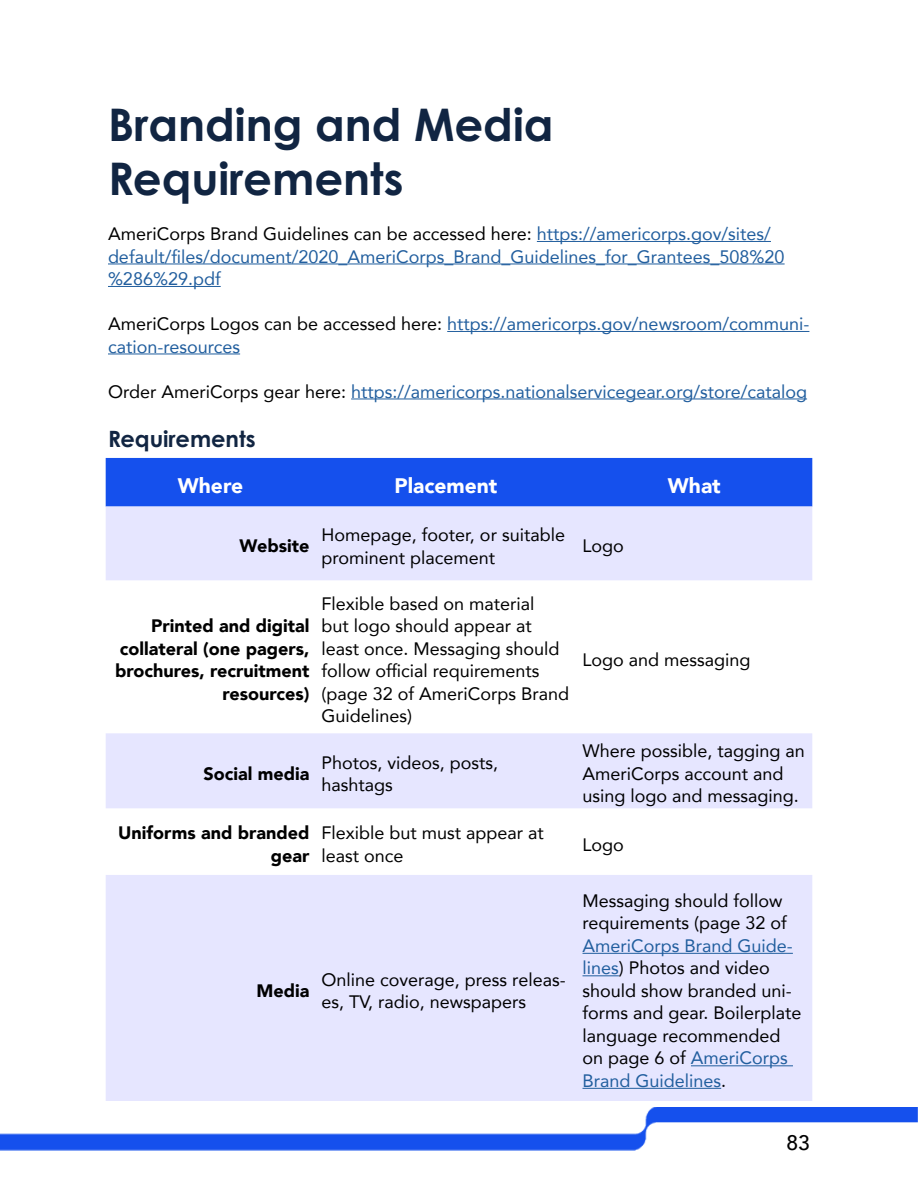
<style>
.page{position:relative;width:918px;height:1188px;background:#fff}
.page>*{position:absolute;margin:0;border:0;box-sizing:border-box;transform-origin:0 0}
.t1{font:700 45px/54px "Century Gothic Pro";color:#112542}
.t2{font:700 22.5px "Century Gothic Pro";color:#112542}
.t3{font:900 21px "Avenir";color:#fff}
.t4{font:500 21px "Avenir";color:#000}
.t5{font:18px/22.5px "Avenir";color:#000}
.t6{font:18px/22.5px "Avenir";color:#215e9e}
.t7{font:900 18px/22.5px "Avenir";color:#000;text-align:right}
.s1{color:#000}
.s2{color:#215e9e}
</style>
<div class="page">
<img style="left:1px;top:1107px;width:917px;height:44px">
<hr style="left:537px;top:241px;width:234px;height:1px;background:#215e9e">
<hr style="left:108px;top:264px;width:677px;height:1px;background:#215e9e">
<hr style="left:108px;top:286px;width:113px;height:1px;background:#215e9e">
<hr style="left:447px;top:331px;width:362px;height:1px;background:#215e9e">
<hr style="left:108px;top:354px;width:132px;height:1px;background:#215e9e">
<hr style="left:351px;top:399px;width:456px;height:1px;background:#215e9e">
<div style="left:106px;top:458px;width:706px;height:49px;background:#1550ed"></div>
<svg style="left:106px;top:507px;width:706px;height:594px;fill:#e6e6ff"></svg>
<hr style="left:583px;top:953px;width:210px;height:1px;background:#215e9e">
<hr style="left:583px;top:975px;width:36px;height:1px;background:#215e9e">
<hr style="left:691px;top:1065px;width:102px;height:1px;background:#215e9e">
<hr style="left:583px;top:1088px;width:138px;height:1px;background:#215e9e">
<h1 class="t1" style="left:108px;top:97px;width:447px">Branding and Media<br>Requirements</h1>
<p class="t6" style="left:108px;top:222px;width:678px"><span class="s1">AmeriCorps Brand Guidelines can be accessed here:</span> https://americorps.gov/sites/ default/files/document/2020_AmeriCorps_Brand_Guidelines_for_Grantees_508%20 %286%29.pdf</p>
<p class="t6" style="left:108px;top:312px;width:703px"><span class="s1">AmeriCorps Logos can be accessed here:</span> https://americorps.gov/newsroom/communi&shy;cation-resources</p>
<p class="t6" style="left:108px;top:380px;width:701px"><span class="s1">Order AmeriCorps gear here:</span> https://americorps.nationalservicegear.org/store/catalog</p>
<p class="t2" style="left:108px;top:425px;width:149px">Requirements</p>
<p class="t3" style="left:178px;top:467px;width:67px">Where</p>
<p class="t3" style="left:394px;top:467px;width:105px">Placement</p>
<p class="t3" style="left:668px;top:467px;width:54px">What</p>
<p class="t7" style="left:239px;top:534px;width:72px">Website</p>
<p class="t5" style="left:322px;top:523px;width:245px">Homepage, footer, or suitable prominent placement</p>
<p class="t7" style="left:115px;top:614px;width:196px">Printed and digital collateral (one pagers, brochures, recruitment resources)</p>
<p class="t5" style="left:322px;top:592px;width:249px">Flexible based on material<br>but logo should appear at least once. Messaging should follow official requirements (page 32 of AmeriCorps Brand<br>Guidelines)</p>
<p class="t5" style="left:583px;top:534px;width:43px">Logo</p>
<p class="t5" style="left:583px;top:648px;width:170px">Logo and messaging</p>
<p class="t7" style="left:203px;top:762px;width:108px">Social media</p>
<p class="t5" style="left:322px;top:751px;width:178px">Photos, videos, posts, hashtags</p>
<p class="t5" style="left:583px;top:739px;width:224px">Where possible, tagging an<br>AmeriCorps account and using logo and messaging.</p>
<p class="t7" style="left:118px;top:821px;width:193px">Uniforms and branded gear</p>
<p class="t5" style="left:322px;top:821px;width:224px">Flexible but must appear at least once</p>
<p class="t5" style="left:583px;top:833px;width:43px">Logo</p>
<p class="t7" style="left:257px;top:979px;width:55px">Media</p>
<p class="t5" style="left:322px;top:968px;width:246px">Online coverage, press releas&shy;es, TV, radio, newspapers</p>
<p class="t5" style="left:583px;top:889px;width:206px">Messaging should follow requirements (page 32 of</p>
<p class="t5" style="left:583px;top:934px;width:221px"><span class="s2">AmeriCorps Brand Guide&shy;lines</span>) Photos and video should show branded uni&shy;forms and gear. Boilerplate language recommended on page 6 of <span class="s2">AmeriCorps<br>Brand Guidelines</span>.</p>
<p class="t4" style="left:787px;top:1124px;width:25px">83</p>
</div>
